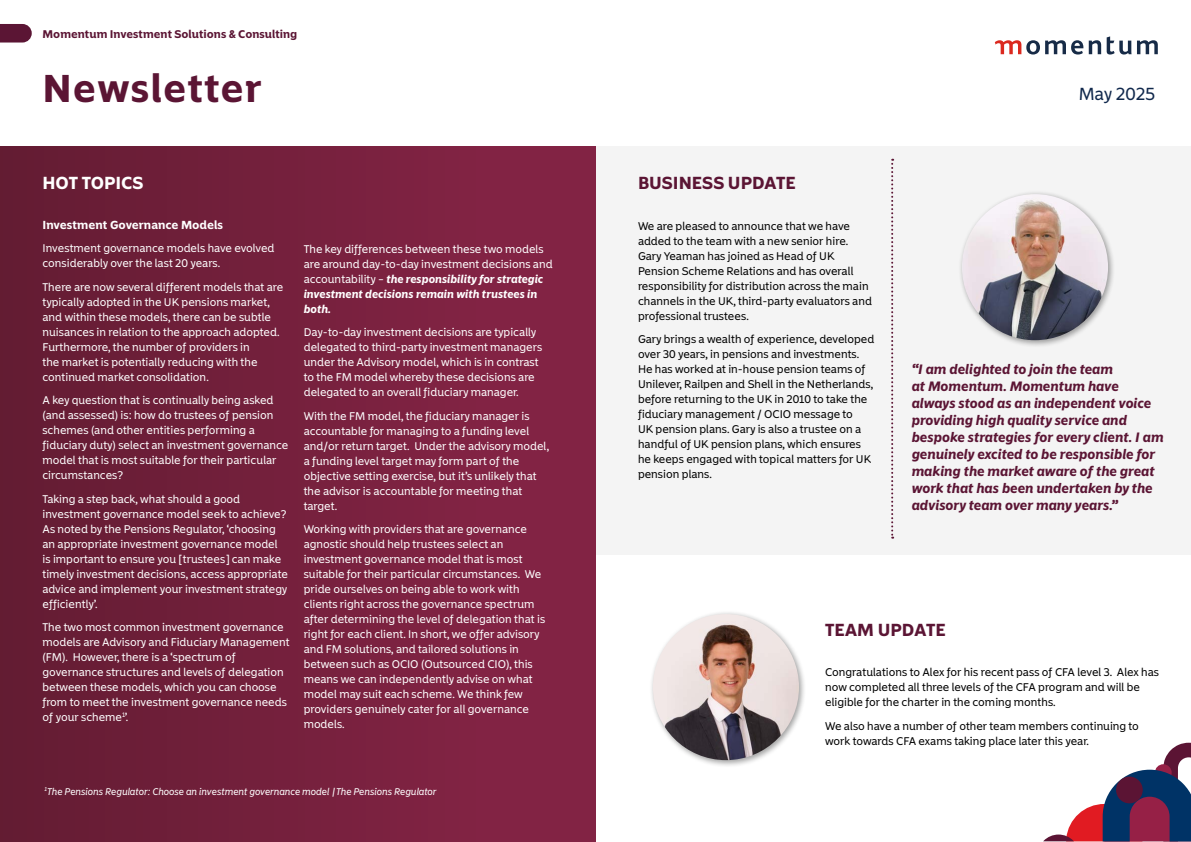
<style>
.page{position:relative;width:1191px;height:842px;background:#fff}
.page>*{position:absolute;margin:0;border:0;box-sizing:border-box;transform-origin:0 0}
.t1{font:700 40px "The Curve";letter-spacing:.03em;color:#5b1534}
.t2{font:700 18px "The Curve";color:#5b1534}
.t3{font:700 18px "The Curve";letter-spacing:-.005em;color:#fff}
.t4{font:18px "The Curve";color:#10284c}
.t5{font:italic 700 14px/17px "The Curve";letter-spacing:-.005em;color:#5b1534}
.t6{font:700 12px "The Curve";color:#fff}
.t7{font:11.5px/15px "The Curve";color:#fff}
.t8{font:11.5px/15px "The Curve";color:#000}
.t9{font:700 11.5px "The Curve";color:#5b1534}
.t10{font:italic 10px "The Curve";color:#fff}
.s1{font-weight:700;font-style:italic}
</style>
<div class="page">
<div style="left:595px;top:146px;width:596px;height:408px;background:#f4f4f4"></div>
<div style="left:0;top:146px;width:595px;height:696px;background:linear-gradient(to right,#641c33,#872447)"></div>
<svg style="left:0;top:24px;width:32px;height:19px"></svg>
<svg style="left:1137px;top:40px;width:20px;height:14px"></svg>
<svg style="left:994px;top:36px;width:137px;height:19px"></svg>
<div style="left:958px;top:190px;width:157px;height:158px;background:#000;opacity:.37"></div>
<img style="left:962px;top:194px;width:146px;height:146px;border-radius:73px">
<svg style="left:891px;top:159px;width:2px;height:380px"></svg>
<svg style="left:1043px;top:743px;width:148px;height:98px"></svg>
<div style="left:1116px;top:776px;width:26px;height:27px;background:#5b1434;border-radius:50%"></div>
<div style="left:649px;top:610px;width:157px;height:158px;background:#000;opacity:.37"></div>
<img style="left:653px;top:614px;width:146px;height:146px;border-radius:73px">
<p class="t9" style="left:43px;top:26px;width:256px">Momentum Investment Solutions &amp; Consulting</p>
<h1 class="t1" style="left:43px;top:62px;width:221px">Newsletter</h1>
<h2 class="t3" style="left:43px;top:171px;width:102px">HOT TOPICS</h2>
<p class="t6" style="left:43px;top:217px;width:182px">Investment Governance Models</p>
<p class="t7" style="left:43px;top:240px;width:233px">Investment governance models have evolved considerably over the last 20 years.</p>
<p class="t7" style="left:43px;top:279px;width:242px">There are now several different models that are typically adopted in the UK pensions market, and within these models, there can be subtle nuisances in relation to the approach adopted.<br>Furthermore, the number of providers in<br>the market is potentially reducing with the continued market consolidation.</p>
<p class="t7" style="left:43px;top:392px;width:247px">A key question that is continually being asked (and assessed) is: how do trustees of pension schemes (and other entities performing a fiduciary duty) select an investment governance model that is most suitable for their particular circumstances?</p>
<p class="t7" style="left:43px;top:491px;width:247px">Taking a step back, what should a good investment governance model seek to achieve?<br>As noted by the Pensions Regulator, ‘choosing an appropriate investment governance model is important to ensure you [trustees] can make timely investment decisions, access appropriate advice and implement your investment strategy efficiently’.</p>
<p class="t7" style="left:43px;top:619px;width:248px">The two most common investment governance models are Advisory and Fiduciary Management (FM). However, there is a ‘spectrum of governance structures and levels of delegation between these models, which you can choose from to meet the investment governance needs of your scheme<sup>1</sup>’.</p>
<p class="t7" style="left:304px;top:241px;width:250px">The key differences between these two models are around day-to-day investment decisions and accountability – <span class="s1">the responsibility for strategic investment decisions remain with trustees in both.</span></p>
<p class="t7" style="left:304px;top:325px;width:240px">Day-to-day investment decisions are typically delegated to third-party investment managers under the Advisory model, which is in contrast to the FM model whereby these decisions are delegated to an overall fiduciary manager.</p>
<p class="t7" style="left:304px;top:408px;width:247px">With the FM model, the fiduciary manager is accountable for managing to a funding level and/or return target. Under the advisory model, a funding level target may form part of the objective setting exercise, but it’s unlikely that the advisor is accountable for meeting that target.</p>
<p class="t7" style="left:304px;top:522px;width:243px">Working with providers that are governance agnostic should help trustees select an investment governance model that is most suitable for their particular circumstances. We pride ourselves on being able to work with clients right across the governance spectrum after determining the level of delegation that is right for each client. In short, we offer advisory and FM solutions, and tailored solutions in between such as OCIO (Outsourced CIO), this means we can independently advise on what model may suit each scheme. We think few providers genuinely cater for all governance models.</p>
<p class="t10" style="left:45px;top:785px;width:393px"><sup>1</sup>The Pensions Regulator: Choose an investment governance model |The Pensions Regulator</p>
<h2 class="t2" style="left:638px;top:171px;width:159px">BUSINESS UPDATE</h2>
<p class="t8" style="left:638px;top:218px;width:235px">We are pleased to announce that we have added to the team with a new senior hire.<br>Gary Yeaman has joined as Head of UK Pension Scheme Relations and has overall responsibility for distribution across the main channels in the UK, third-party evaluators and professional trustees.</p>
<p class="t8" style="left:638px;top:331px;width:238px">Gary brings a wealth of experience, developed over 30 years, in pensions and investments.<br>He has worked at in-house pension teams of Unilever, Railpen and Shell in the Netherlands, before returning to the UK in 2010 to take the fiduciary management / OCIO message to<br>UK pension plans. Gary is also a trustee on a handful of UK pension plans, which ensures he keeps engaged with topical matters for UK pension plans.</p>
<h2 class="t4" style="left:1078px;top:82px;width:78px">May 2025</h2>
<p class="t5" style="left:911px;top:360px;width:253px">“I am delighted to join the team<br>at Momentum. Momentum have always stood as an independent voice providing high quality service and bespoke strategies for every client. I am genuinely excited to be responsible for making the market aware of the great work that has been undertaken by the advisory team over many years.”</p>
<h2 class="t2" style="left:825px;top:618px;width:122px">TEAM UPDATE</h2>
<p class="t8" style="left:825px;top:664px;width:335px">Congratulations to Alex for his recent pass of CFA level 3. Alex has now completed all three levels of the CFA program and will be eligible for the charter in the coming months.</p>
<p class="t8" style="left:825px;top:718px;width:315px">We also have a number of other team members continuing to work towards CFA exams taking place later this year.</p>
</div>
